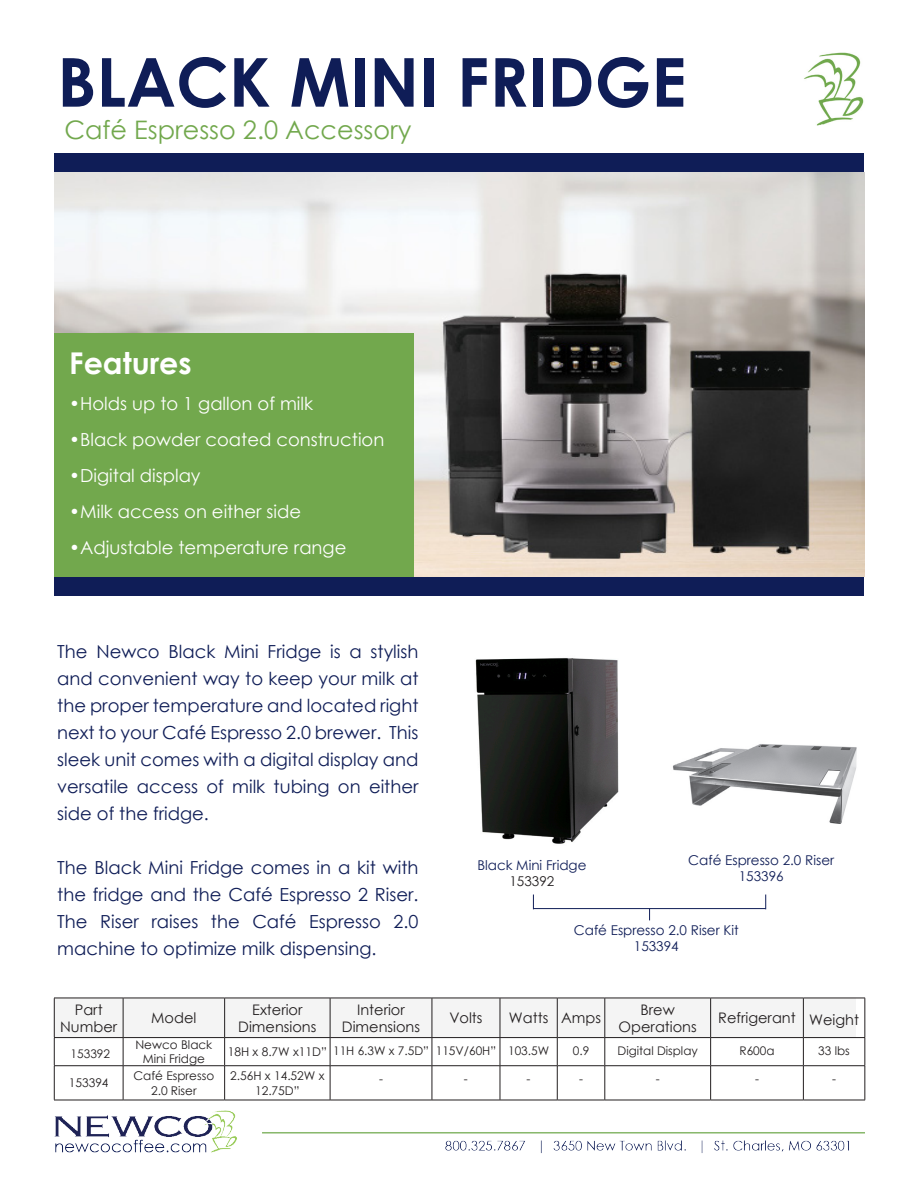
<style>
.page{position:relative;width:918px;height:1188px;background:#fff}
.page>*{position:absolute;margin:0;border:0;box-sizing:border-box;transform-origin:0 0}
.t1{font:700 67.5px "Century Gothic";color:#0f1d57}
.t2{font:700 30px "Century Gothic";color:#fff}
.t3{font:25.5px "Century Gothic";color:#72a84d}
.t4{font:18px/27px "Century Gothic";color:#0f1d57;text-align:justify}
.t5{font:18px "Century Gothic";color:#fff}
.t6{font:14.55px "Century Gothic";color:#231f20}
.t7{font:13.5px "Century Gothic";color:#0f1d57}
.t8{font:13.5px "Century Gothic";color:#231f20}
.t9{font:12px/14.4px "Century Gothic";color:#231f20;text-align:center}
.t10{font:11.85px "Century Gothic";color:#231f20}
</style>
<div class="page">
<img style="left:54px;top:172px;width:810px;height:405px">
<img style="left:54px;top:1111px;width:810px;height:42px">
<img style="left:804px;top:52px;width:60px;height:73px">
<div style="left:54px;top:153px;width:810px;height:19px;background:#0f1d57"></div>
<div style="left:54px;top:577px;width:810px;height:19px;background:#0f1d57"></div>
<div style="left:54px;top:333px;width:360px;height:244px;background:#72a84d"></div>
<div style="left:54px;top:998px;width:801px;height:40px;background:#f4f4f4"></div>
<hr style="left:54px;top:998px;width:69px;height:1px;background:#231f20">
<hr style="left:54px;top:998px;width:1px;height:39px;background:#231f20">
<hr style="left:123px;top:998px;width:102px;height:1px;background:#231f20">
<hr style="left:123px;top:998px;width:1px;height:39px;background:#231f20">
<hr style="left:225px;top:998px;width:105px;height:1px;background:#231f20">
<hr style="left:224px;top:998px;width:1px;height:39px;background:#231f20">
<hr style="left:330px;top:998px;width:102px;height:1px;background:#231f20">
<hr style="left:330px;top:998px;width:1px;height:39px;background:#231f20">
<hr style="left:432px;top:998px;width:68px;height:1px;background:#231f20">
<hr style="left:432px;top:998px;width:1px;height:39px;background:#231f20">
<hr style="left:500px;top:998px;width:57px;height:1px;background:#231f20">
<hr style="left:500px;top:998px;width:1px;height:39px;background:#231f20">
<hr style="left:557px;top:998px;width:48px;height:1px;background:#231f20">
<hr style="left:557px;top:998px;width:1px;height:39px;background:#231f20">
<hr style="left:605px;top:998px;width:106px;height:1px;background:#231f20">
<hr style="left:605px;top:998px;width:1px;height:39px;background:#231f20">
<hr style="left:711px;top:998px;width:92px;height:1px;background:#231f20">
<hr style="left:710px;top:998px;width:1px;height:39px;background:#231f20">
<hr style="left:803px;top:998px;width:62px;height:1px;background:#231f20">
<hr style="left:803px;top:998px;width:1px;height:39px;background:#231f20">
<hr style="left:865px;top:998px;width:1px;height:39px;background:#231f20">
<hr style="left:54px;top:1037px;width:69px;height:1px;background:#231f20">
<svg style="left:54px;top:1038px;width:1px;height:27px"></svg>
<hr style="left:123px;top:1037px;width:102px;height:1px;background:#231f20">
<svg style="left:123px;top:1038px;width:1px;height:27px"></svg>
<hr style="left:225px;top:1037px;width:105px;height:1px;background:#231f20">
<svg style="left:224px;top:1038px;width:1px;height:27px"></svg>
<hr style="left:330px;top:1037px;width:102px;height:1px;background:#231f20">
<svg style="left:330px;top:1038px;width:1px;height:27px"></svg>
<hr style="left:432px;top:1037px;width:68px;height:1px;background:#231f20">
<svg style="left:432px;top:1038px;width:1px;height:27px"></svg>
<hr style="left:500px;top:1037px;width:57px;height:1px;background:#231f20">
<svg style="left:500px;top:1038px;width:1px;height:27px"></svg>
<hr style="left:557px;top:1037px;width:48px;height:1px;background:#231f20">
<svg style="left:557px;top:1038px;width:1px;height:27px"></svg>
<hr style="left:605px;top:1037px;width:106px;height:1px;background:#231f20">
<svg style="left:605px;top:1038px;width:1px;height:27px"></svg>
<hr style="left:711px;top:1037px;width:92px;height:1px;background:#231f20">
<svg style="left:710px;top:1038px;width:1px;height:27px"></svg>
<hr style="left:803px;top:1037px;width:62px;height:1px;background:#231f20">
<svg style="left:803px;top:1038px;width:1px;height:27px"></svg>
<svg style="left:865px;top:1038px;width:1px;height:27px"></svg>
<hr style="left:54px;top:1065px;width:69px;height:1px;background:#231f20">
<hr style="left:54px;top:1066px;width:1px;height:34px;background:#231f20">
<hr style="left:123px;top:1065px;width:102px;height:1px;background:#231f20">
<hr style="left:123px;top:1066px;width:1px;height:34px;background:#231f20">
<hr style="left:225px;top:1065px;width:105px;height:1px;background:#231f20">
<hr style="left:224px;top:1066px;width:1px;height:34px;background:#231f20">
<hr style="left:330px;top:1065px;width:102px;height:1px;background:#231f20">
<hr style="left:330px;top:1066px;width:1px;height:34px;background:#231f20">
<hr style="left:432px;top:1065px;width:68px;height:1px;background:#231f20">
<hr style="left:432px;top:1066px;width:1px;height:34px;background:#231f20">
<hr style="left:500px;top:1065px;width:57px;height:1px;background:#231f20">
<hr style="left:500px;top:1066px;width:1px;height:34px;background:#231f20">
<hr style="left:557px;top:1065px;width:48px;height:1px;background:#231f20">
<hr style="left:557px;top:1066px;width:1px;height:34px;background:#231f20">
<hr style="left:605px;top:1065px;width:106px;height:1px;background:#231f20">
<hr style="left:605px;top:1066px;width:1px;height:34px;background:#231f20">
<hr style="left:711px;top:1065px;width:92px;height:1px;background:#231f20">
<hr style="left:710px;top:1066px;width:1px;height:34px;background:#231f20">
<hr style="left:803px;top:1065px;width:62px;height:1px;background:#231f20">
<hr style="left:803px;top:1066px;width:1px;height:34px;background:#231f20">
<hr style="left:865px;top:1066px;width:1px;height:34px;background:#231f20">
<hr style="left:54px;top:1100px;width:69px;height:1px;background:#231f20">
<hr style="left:123px;top:1100px;width:102px;height:1px;background:#231f20">
<hr style="left:225px;top:1100px;width:105px;height:1px;background:#231f20">
<hr style="left:330px;top:1100px;width:102px;height:1px;background:#231f20">
<hr style="left:432px;top:1100px;width:68px;height:1px;background:#231f20">
<hr style="left:500px;top:1100px;width:57px;height:1px;background:#231f20">
<hr style="left:557px;top:1100px;width:48px;height:1px;background:#231f20">
<hr style="left:605px;top:1100px;width:106px;height:1px;background:#231f20">
<hr style="left:711px;top:1100px;width:92px;height:1px;background:#231f20">
<hr style="left:803px;top:1100px;width:62px;height:1px;background:#231f20">
<img style="left:475px;top:658px;width:144px;height:186px">
<img style="left:673px;top:744px;width:184px;height:80px">
<hr style="left:533px;top:908px;width:233px;height:1px;background:#0f1d57">
<svg style="left:533px;top:895px;width:1px;height:13px"></svg>
<svg style="left:765px;top:895px;width:1px;height:14px"></svg>
<p class="t1" style="left:57px;top:31px;width:631px">BLACK MINI FRIDGE</p>
<p class="t3" style="left:64px;top:112px;width:349px">Café Espresso 2.0 Accessory</p>
<p class="t2" style="left:69px;top:340px;width:124px">Features</p>
<p class="t5" style="left:69px;top:391px;width:245px">•Holds up to 1 gallon of milk</p>
<p class="t5" style="left:69px;top:427px;width:317px">•Black powder coated construction</p>
<p class="t5" style="left:69px;top:463px;width:133px">•Digital display</p>
<p class="t5" style="left:69px;top:499px;width:233px">•Milk access on either side</p>
<p class="t5" style="left:69px;top:535px;width:279px">•Adjustable temperature range</p>
<p class="t4" style="left:57px;top:637px;width:363px">The Newco Black Mini Fridge is a stylish and convenient way to keep your milk at the proper temperature and located right next to your Café Espresso 2.0 brewer. This sleek unit comes with a digital display and versatile access of milk tubing on either side of the fridge.</p>
<p class="t4" style="left:57px;top:853px;width:363px">The Black Mini Fridge comes in a kit with the fridge and the Café Espresso 2 Riser.<br>The Riser raises the Café Espresso 2.0 machine to optimize milk dispensing.</p>
<p class="t7" style="left:477px;top:856px;width:111px">Black Mini Fridge</p>
<p class="t8" style="left:509px;top:872px;width:46px">153392</p>
<p class="t7" style="left:688px;top:851px;width:147px">Café Espresso 2.0 Riser</p>
<p class="t7" style="left:739px;top:867px;width:46px">153396</p>
<p class="t7" style="left:574px;top:920px;width:166px">Café Espresso 2.0 Riser Kit</p>
<p class="t7" style="left:634px;top:937px;width:46px">153394</p>
<p class="t6" style="left:75px;top:999px;width:29px">Part</p>
<p class="t6" style="left:60px;top:1017px;width:58px">Number</p>
<p class="t6" style="left:151px;top:1008px;width:47px">Model</p>
<p class="t6" style="left:252px;top:999px;width:52px">Exterior</p>
<p class="t6" style="left:238px;top:1017px;width:80px">Dimensions</p>
<p class="t6" style="left:357px;top:999px;width:49px">Interior</p>
<p class="t6" style="left:342px;top:1017px;width:80px">Dimensions</p>
<p class="t6" style="left:449px;top:1008px;width:35px">Volts</p>
<p class="t6" style="left:509px;top:1008px;width:41px">Watts</p>
<p class="t6" style="left:561px;top:1008px;width:41px">Amps</p>
<p class="t6" style="left:641px;top:999px;width:36px">Brew</p>
<p class="t6" style="left:619px;top:1017px;width:80px">Operations</p>
<p class="t6" style="left:718px;top:1008px;width:79px">Refrigerant</p>
<p class="t6" style="left:809px;top:1009px;width:51px">Weight</p>
<p class="t10" style="left:71px;top:1046px;width:41px">153392</p>
<p class="t9" style="left:135px;top:1037px;width:78px">Newco Black<br>Mini Fridge</p>
<p class="t9" style="left:228px;top:1044px;width:101px">18H x 8.7W x11D”</p>
<p class="t10" style="left:333px;top:1043px;width:97px">11H 6.3W x 7.5D”</p>
<p class="t10" style="left:436px;top:1043px;width:62px">115V/60H”</p>
<p class="t10" style="left:508px;top:1043px;width:43px">103.5W</p>
<p class="t10" style="left:573px;top:1043px;width:18px">0.9</p>
<p class="t10" style="left:618px;top:1043px;width:82px">Digital Display</p>
<p class="t10" style="left:739px;top:1043px;width:37px">R600a</p>
<p class="t10" style="left:818px;top:1043px;width:33px">33 lbs</p>
<p class="t9" style="left:69px;top:1076px;width:41px">153394</p>
<p class="t9" style="left:134px;top:1068px;width:82px">Café Espresso<br>2.0 Riser</p>
<p class="t9" style="left:230px;top:1068px;width:96px">2.56H x 14.52W x<br>12.75D”</p>
<p class="t10" style="left:379px;top:1071px;width:5px">-</p>
<p class="t10" style="left:464px;top:1071px;width:5px">-</p>
<p class="t10" style="left:527px;top:1071px;width:5px">-</p>
<p class="t10" style="left:579px;top:1071px;width:5px">-</p>
<p class="t10" style="left:656px;top:1071px;width:5px">-</p>
<p class="t10" style="left:755px;top:1071px;width:5px">-</p>
<p class="t10" style="left:832px;top:1071px;width:5px">-</p>
</div>
